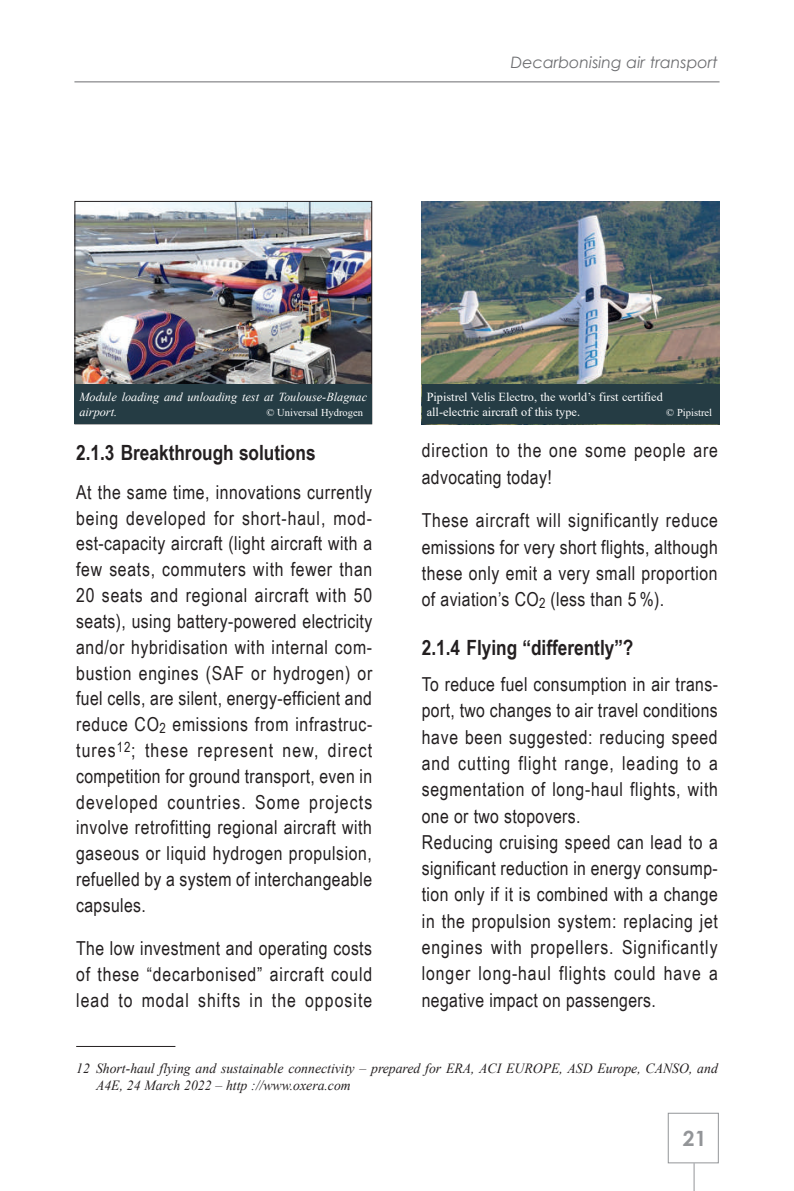
<style>
.page{position:relative;width:794px;height:1191px;background:#fff}
.page>*{position:absolute;margin:0;border:0;box-sizing:border-box;transform-origin:0 0}
.t1{font:700 21px "Arial Narrow";color:#231f20}
.t2{font:700 21px "Century Gothic";color:#939598}
.t3{font:19.25px/25.7px "Arial Narrow";letter-spacing:.035em;color:#231f20;text-align:justify}
.t4{font:italic 15.75px "Century Gothic";color:#6c6d70}
.t5{font:italic 14px/16.8px "Times New Roman";color:#231f20}
.t6{font:12.25px/14.7px "Times New Roman";color:#fff}
.t7{font:italic 12.25px/14.7px "Times New Roman";color:#fff}
.t8{font:10.5px "Times New Roman";color:#fff}
</style>
<div class="page">
<hr style="left:74px;top:82px;width:645px;height:1px;background:#6c6d70">
<div style="left:668px;top:1112px;width:51px;height:51px;border:1px solid #939598"></div>
<svg style="left:693px;top:1163px;width:1px;height:28px"></svg>
<hr style="left:76px;top:1046px;width:99px;height:1px;background:#231f20">
<img style="left:76px;top:203px;width:294px;height:181px">
<img style="left:422px;top:201px;width:297px;height:183px">
<div style="left:74px;top:384px;width:298px;height:40px;background:#253c44"></div>
<div style="left:422px;top:384px;width:297px;height:40px;background:#253c44"></div>
<p class="t4" style="left:511px;top:53px;width:208px">Decarbonising air transport</p>
<p class="t7" style="left:79px;top:389px;width:289px">Module loading and unloading test at Toulouse-Blagnac airport.</p>
<p class="t8" style="left:266px;top:405px;width:98px">© Universal Hydrogen</p>
<p class="t6" style="left:427px;top:389px;width:238px">Pipistrel Velis Electro, the world’s first certified all-electric aircraft of this type.</p>
<p class="t8" style="left:666px;top:405px;width:47px">© Pipistrel</p>
<p class="t1" style="left:76px;top:436px;width:241px">2.1.3 Breakthrough solutions</p>
<p class="t3" style="left:76px;top:478px;width:298px">At the same time, innovations currently being developed for short-haul, mod&shy;est-capacity aircraft (light aircraft with a few seats, commuters with fewer than 20 seats and regional aircraft with 50 seats), using battery-powered electricity and/or hybridisation with internal com&shy;bustion engines (SAF or hydrogen) or fuel cells, are silent, energy-efficient and reduce CO<sub>2</sub> emissions from infrastruc&shy;tures<sup>12</sup>; these represent new, direct competition for ground transport, even in developed countries. Some projects involve retrofitting regional aircraft with gaseous or liquid hydrogen propulsion, refuelled by a system of interchangeable capsules.</p>
<p class="t3" style="left:76px;top:934px;width:298px">The low investment and operating costs of these “decarbonised” aircraft could lead to modal shifts in the opposite</p>
<p class="t3" style="left:422px;top:437px;width:298px;line-height:26.2px">direction to the one some people are advocating today!</p>
<p class="t3" style="left:422px;top:507px;width:298px;line-height:26.2px">These aircraft will significantly reduce emissions for very short flights, although these only emit a very small proportion of aviation’s CO<sub>2</sub> (less than 5 %).</p>
<p class="t1" style="left:422px;top:631px;width:213px">2.1.4 Flying “differently”?</p>
<p class="t3" style="left:422px;top:670px;width:298px;line-height:26.2px;text-align:left">To reduce fuel consumption in air trans&shy;port, two changes to air travel conditions have been suggested: reducing speed and cutting flight range, leading to a segmentation of long-haul flights, with one or two stopovers.<br>Reducing cruising speed can lead to a significant reduction in energy consump&shy;tion only if it is combined with a change in the propulsion system: replacing jet engines with propellers. Significantly longer long-haul flights could have a negative impact on passengers.</p>
<p class="t5" style="left:96px;top:1059px;width:623px;text-indent:-20px">12 Short-haul flying and sustainable connectivity – prepared for ERA, ACI EUROPE, ASD Europe, CANSO, and<br>A4E, 24 March 2022 – http ://www.oxera.com</p>
<p class="t2" style="left:683px;top:1122px;width:25px">21</p>
</div>
